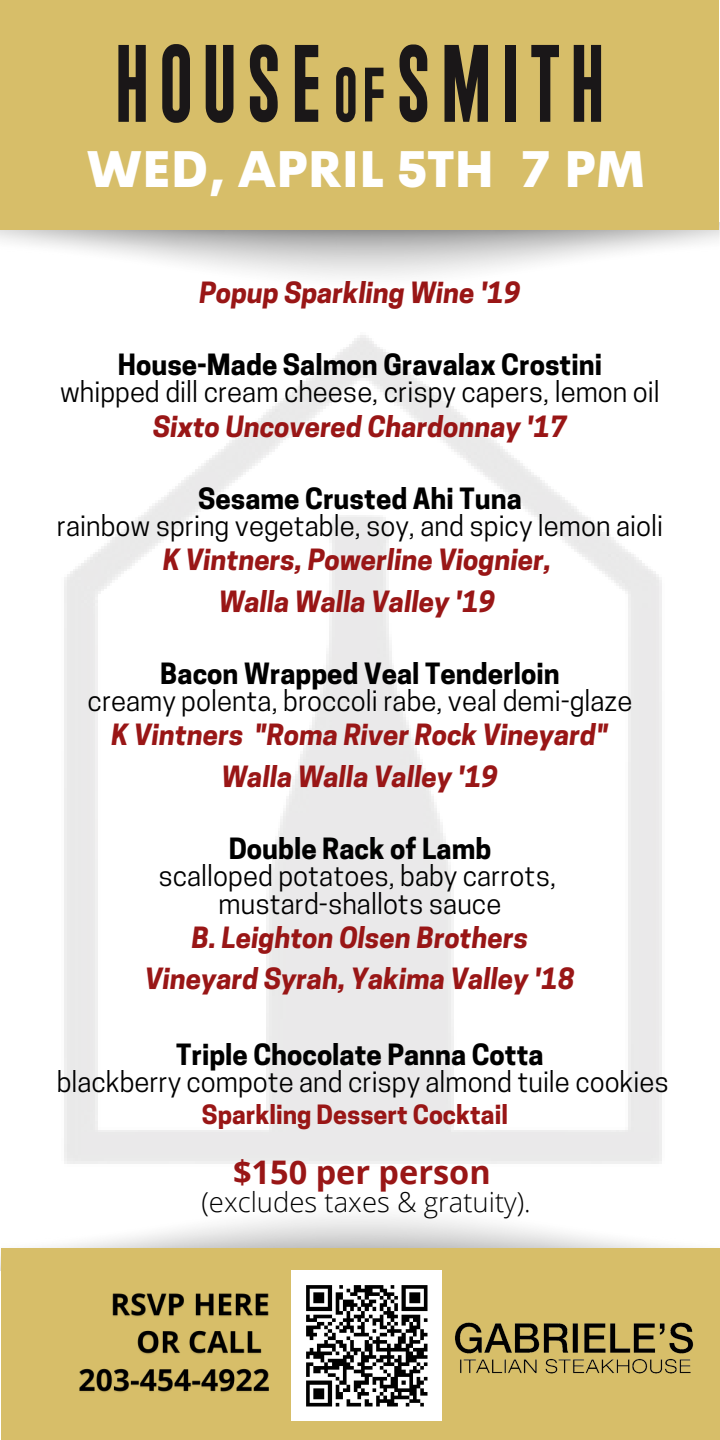
<style>
.page{position:relative;width:720px;height:1440px;background:#fff}
.page>*{position:absolute;margin:0;border:0;box-sizing:border-box;transform-origin:0 0}
.t1{font:800 50px "Cerebri Sans";color:#fff}
.t2{font:700 32.5px "Open Sans";color:#991616}
.t3{font:27.5px/27.5px "Cooper Hewitt";color:#000;text-align:center}
.t4{font:italic 700 27.5px/41.2px "Cooper Hewitt";color:#991616;text-align:center}
.t5{font:700 27.5px "Cooper Hewitt";color:#000}
.t6{font:300 27.5px "Open Sans";color:#000}
.t7{font:700 25px "Cooper Hewitt";color:#991616}
</style>
<div class="page">
<div style="left:1px;top:1248px;width:719px;height:192px;background:#d7be69"></div>
<img style="left:455px;top:1322px;width:239px;height:52px">
<div style="left:0;top:0;width:719px;height:230px;background:#d7be69"></div>
<svg style="left:118px;top:45px;width:28px;height:77px"></svg>
<svg style="left:162px;top:44px;width:28px;height:79px"></svg>
<svg style="left:206px;top:45px;width:28px;height:78px"></svg>
<svg style="left:250px;top:45px;width:28px;height:77px"></svg>
<svg style="left:295px;top:45px;width:23px;height:77px"></svg>
<svg style="left:400px;top:44px;width:27px;height:78px"></svg>
<svg style="left:445px;top:45px;width:43px;height:77px"></svg>
<div style="left:505px;top:45px;width:11px;height:77px;background:#1a1718"></div>
<svg style="left:531px;top:45px;width:28px;height:77px"></svg>
<svg style="left:574px;top:45px;width:27px;height:77px"></svg>
<svg style="left:336px;top:67px;width:20px;height:55px"></svg>
<svg style="left:365px;top:68px;width:18px;height:53px"></svg>
<img style="left:291px;top:1270px;width:150px;height:150px">
<img style="left:79px;top:1293px;width:190px;height:99px">
<h1 class="t1" style="left:87px;top:137px;width:560px">WED, APRIL 5TH 7 PM</h1>
<p class="t4" style="left:199px;top:275px;width:323px">Popup Sparkling Wine '19</p>
<p class="t5" style="left:118px;top:354px;width:486px">House-Made Salmon Gravalax Crostini</p>
<p class="t3" style="left:60px;top:382px;width:601px">whipped dill cream cheese, crispy capers, lemon oil</p>
<p class="t4" style="left:153px;top:409px;width:415px">Sixto Uncovered Chardonnay '17</p>
<p class="t5" style="left:198px;top:488px;width:325px">Sesame Crusted Ahi Tuna</p>
<p class="t3" style="left:57px;top:515px;width:608px">rainbow spring vegetable, soy, and spicy lemon aioli</p>
<p class="t4" style="left:163px;top:543px;width:390px">K Vintners, Powerline Viognier,<br>Walla Walla Valley '19</p>
<p class="t5" style="left:160px;top:663px;width:401px">Bacon Wrapped Veal Tenderloin</p>
<p class="t3" style="left:88px;top:690px;width:546px">creamy polenta, broccoli rabe, veal demi-glaze</p>
<p class="t4" style="left:112px;top:718px;width:498px">K Vintners "Roma River Rock Vineyard"<br>Walla Walla Valley '19</p>
<p class="t5" style="left:229px;top:838px;width:264px">Double Rack of Lamb</p>
<p class="t3" style="left:158px;top:865px;width:399px">scalloped potatoes, baby carrots, mustard-shallots sauce</p>
<p class="t4" style="left:145px;top:920px;width:431px">B. Leighton Olsen Brothers<br>Vineyard Syrah, Yakima Valley '18</p>
<p class="t5" style="left:176px;top:1044px;width:369px">Triple Chocolate Panna Cotta</p>
<p class="t3" style="left:57px;top:1072px;width:613px">blackberry compote and crispy almond tuile cookies</p>
<p class="t7" style="left:202px;top:1105px;width:308px">Sparkling Dessert Cocktail</p>
<p class="t2" style="left:233px;top:1150px;width:259px">$150 per person</p>
<p class="t6" style="left:201px;top:1183px;width:331px">(excludes taxes &amp; gratuity).</p>
</div>
